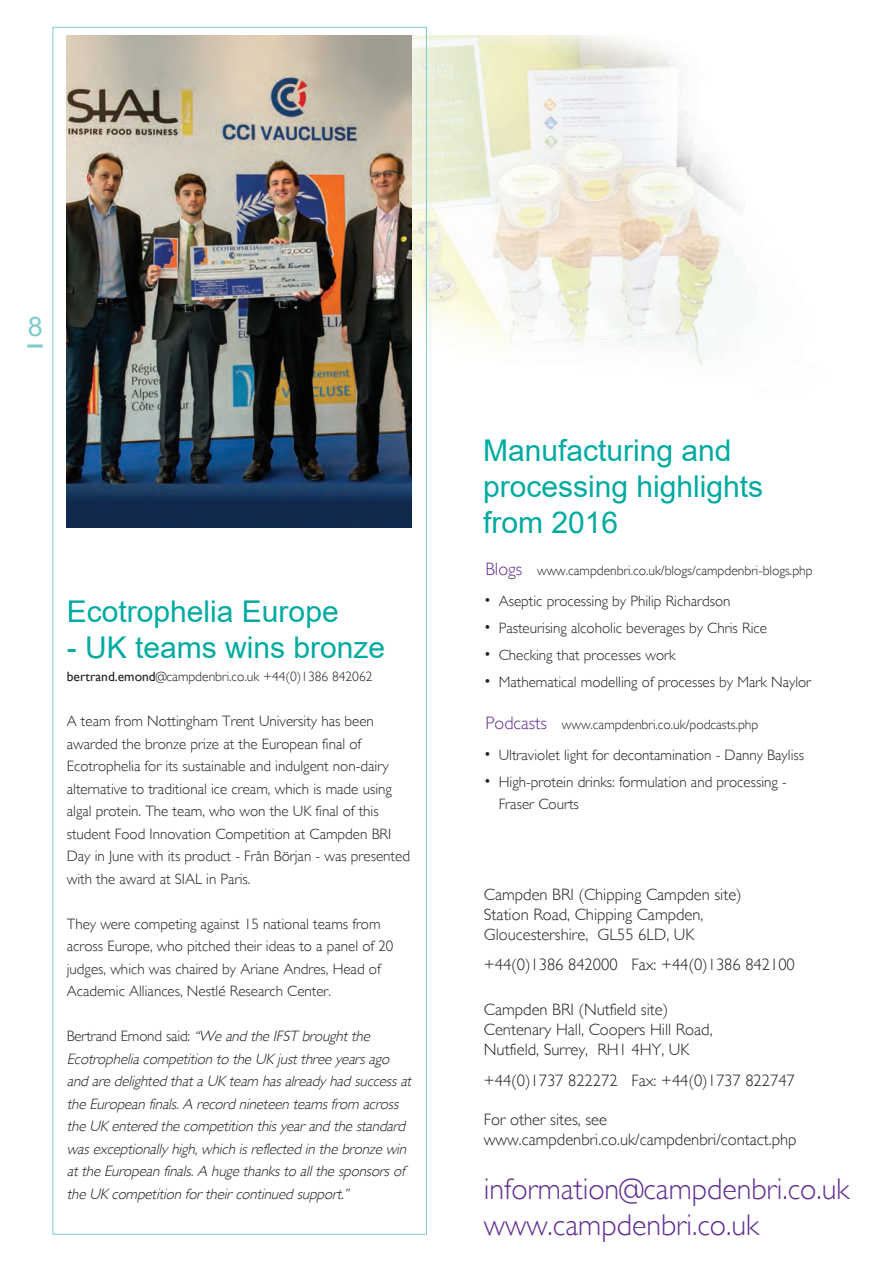
<style>
.page{position:relative;width:894px;height:1263px;background:#fff}
.page>*{position:absolute;margin:0;border:0;box-sizing:border-box;transform-origin:0 0}
.t1{font:30px/36px "Arial";color:#00aaa0}
.t2{font:300 30px/36px "Gill Sans";color:#612f92}
.t3{font:27px "Arial";color:#7bccca}
.t4{font:300 16.5px/19.8px "Gill Sans";color:#231f20}
.t5{font:300 15px/22.5px "Gill Sans";color:#231f20}
.t6{font:italic 300 15px/22.5px "Gill Sans";letter-spacing:-.01em;color:#231f20}
.t7{font:300 13.5px "Gill Sans";color:#231f20}
.s1{font-weight:700}
.s2{font-weight:400}
.s3{font-style:normal}
.s4{font-size:18px;color:#612f92}
</style>
<div class="page">
<img style="left:411px;top:36px;width:325px;height:397px">
<img style="left:67px;top:36px;width:344px;height:491px">
<h2 class="t3" style="left:28px;top:311px;width:17px">8<span class="s1">_</span></h2>
<h1 class="t1" style="left:67px;top:593px;width:273px">Ecotrophelia Europe</h1>
<h1 class="t1" style="left:67px;top:629px;width:320px">- UK teams wins bronze</h1>
<p class="t7" style="left:67px;top:672px;width:307px"><span class="s2">bertrand.emond</span>@campdenbri.co.uk +44(0)1386 842062</p>
<p class="t5" style="left:67px;top:712px;width:345px">A team from Nottingham Trent University has been awarded the bronze prize at the European final of Ecotrophelia for its sustainable and indulgent non-dairy alternative to traditional ice cream, which is made using algal protein. The team, who won the UK final of this student Food Innovation Competition at Campden BRI Day in June with its product - Från Början - was presented with the award at SIAL in Paris.</p>
<p class="t5" style="left:67px;top:914px;width:328px">They were competing against 15 national teams from across Europe, who pitched their ideas to a panel of 20 judges, which was chaired by Ariane Andres, Head of Academic Alliances, Nestlé Research Center.</p>
<p class="t6" style="left:67px;top:1027px;width:349px"><span class="s3">Bertrand Emond said:</span> “We and the IFST brought the Ecotrophelia competition to the UK just three years ago and are delighted that a UK team has already had success at the European finals. A record nineteen teams from across the UK entered the competition this year and the standard was exceptionally high, which is reflected in the bronze win at the European finals. A huge thanks to all the sponsors of the UK competition for their continued support.”</p>
<h1 class="t1" style="left:483px;top:432px;width:282px">Manufacturing and processing highlights from 2016</h1>
<p class="t7" style="left:485px;top:566px;width:329px"><span class="s4">Blogs</span> www.campdenbri.co.uk/blogs/campdenbri-blogs.php</p>
<p class="t5" style="left:484px;top:592px;width:248px">• Aseptic processing by Philip Richardson</p>
<p class="t5" style="left:484px;top:619px;width:285px">• Pasteurising alcoholic beverages by Chris Rice</p>
<p class="t5" style="left:484px;top:645px;width:193px">• Checking that processes work</p>
<p class="t5" style="left:484px;top:672px;width:329px">• Mathematical modelling of processes by Mark Naylor</p>
<p class="t7" style="left:485px;top:720px;width:274px"><span class="s4">Podcasts</span> www.campdenbri.co.uk/podcasts.php</p>
<p class="t5" style="left:484px;top:746px;width:322px">• Ultraviolet light for decontamination - Danny Bayliss</p>
<p class="t5" style="left:499px;top:772px;width:289px;text-indent:-15px">• High-protein drinks: formulation and processing -<br>Fraser Courts</p>
<p class="t4" style="left:484px;top:887px;width:259px">Campden BRI (Chipping Campden site)<br>Station Road, Chipping Campden,<br>Gloucestershire, GL55 6LD, UK</p>
<p class="t4" style="left:484px;top:957px;width:312px">+44(0)1386 842000 Fax: +44(0)1386 842100</p>
<p class="t4" style="left:484px;top:1002px;width:230px">Campden BRI (Nutfield site)<br>Centenary Hall, Coopers Hill Road,<br>Nutfield, Surrey, RH1 4HY, UK</p>
<p class="t4" style="left:484px;top:1072px;width:312px">+44(0)1737 822272 Fax: +44(0)1737 822747</p>
<p class="t4" style="left:484px;top:1112px;width:314px">For other sites, see www.campdenbri.co.uk/campdenbri/contact.php</p>
<h1 class="t2" style="left:484px;top:1175px;width:367px">information@campdenbri.co.uk www.campdenbri.co.uk</h1>
</div>
